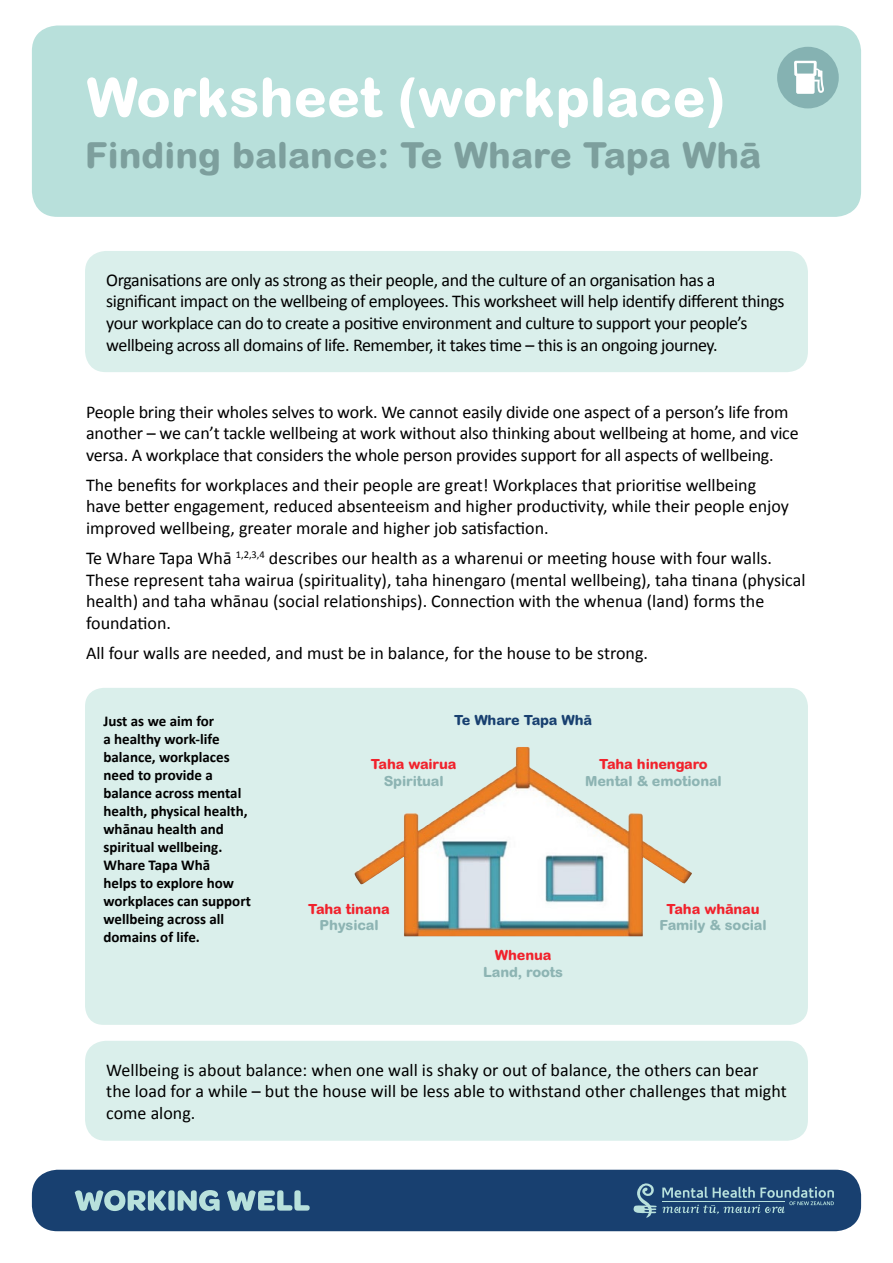
<style>
.page{position:relative;width:893px;height:1263px;background:#fff}
.page>*{position:absolute;margin:0;border:0;box-sizing:border-box;transform-origin:0 0}
.t1{font:800 54px "Arial Rounded MT Pro";color:#fff}
.t2{font:800 36px "Arial Rounded MT Pro";color:#7d9f9d}
.t3{font:18px/21.6px "Calibri";letter-spacing:-.01em;color:#000}
.t4{font:700 15px/18px "Calibri";color:#000}
.t5{font:800 13.95px "Arial Rounded MT Pro";letter-spacing:-.01em;color:#8db4b3}
.t6{font:800 13.95px "Arial Rounded MT Pro";letter-spacing:-.01em;color:#f1222c}
.t7{font:800 13.95px "Arial Rounded MT Pro";letter-spacing:-.015em;color:#184070}
</style>
<div class="page">
<div style="left:85px;top:251px;width:723px;height:121px;background:#daefeb;border-radius:21px"></div>
<div style="left:32px;top:26px;width:829px;height:191px;background:#b8e0db;border-radius:26px"></div>
<div style="left:32px;top:1170px;width:829px;height:61px;background:#184070;border-radius:26px"></div>
<svg style="left:75px;top:1190px;width:91px;height:21px"></svg>
<div style="left:168px;top:1190px;width:7px;height:21px;background:#b8e1dc;border-radius:3px"></div>
<svg style="left:178px;top:1190px;width:42px;height:21px"></svg>
<svg style="left:227px;top:1190px;width:83px;height:21px"></svg>
<svg style="left:633px;top:1183px;width:201px;height:34px"></svg>
<div style="left:777px;top:47px;width:62px;height:61px;background:#85b2b2;border-radius:50%"></div>
<svg style="left:794px;top:61px;width:30px;height:33px"></svg>
<div style="left:85px;top:1041px;width:723px;height:100px;background:#daefeb;border-radius:21px"></div>
<div style="left:85px;top:688px;width:723px;height:337px;background:#daefeb;border-radius:19px"></div>
<img style="left:354px;top:747px;width:338px;height:189px">
<h1 class="t1" style="left:86px;top:65px;width:641px">Worksheet (workplace)</h1>
<h2 class="t2" style="left:85px;top:133px;width:678px">Finding balance: Te Whare Tapa Whā</h2>
<p class="t3" style="left:106px;top:268px;width:680px">Organisations are only as strong as their people, and the culture of an organisation has a significant impact on the wellbeing of employees. This worksheet will help identify different things your workplace can do to create a positive environment and culture to support your people’s wellbeing across all domains of life. Remember, it takes time – this is an ongoing journey.</p>
<p class="t3" style="left:86px;top:400px;width:714px">People bring their wholes selves to work. We cannot easily divide one aspect of a person’s life from another – we can’t tackle wellbeing at work without also thinking about wellbeing at home, and vice versa. A workplace that considers the whole person provides support for all aspects of wellbeing.</p>
<p class="t3" style="left:86px;top:473px;width:704px">The benefits for workplaces and their people are great! Workplaces that prioritise wellbeing have better engagement, reduced absenteeism and higher productivity, while their people enjoy improved wellbeing, greater morale and higher job satisfaction.</p>
<p class="t3" style="left:86px;top:546px;width:721px">Te Whare Tapa Whā <sup>1,2,3,4</sup> describes our health as a wharenui or meeting house with four walls.<br>These represent taha wairua (spirituality), taha hinengaro (mental wellbeing), taha tinana (physical health) and taha whānau (social relationships). Connection with the whenua (land) forms the foundation.</p>
<p class="t3" style="left:86px;top:641px;width:563px">All four walls are needed, and must be in balance, for the house to be strong.</p>
<p class="t4" style="left:103px;top:711px;width:149px">Just as we aim for<br>a healthy work-life balance, workplaces need to provide a balance across mental health, physical health, whānau health and spiritual wellbeing.<br>Whare Tapa Whā<br>helps to explore how workplaces can support wellbeing across all domains of life.</p>
<p class="t7" style="left:454px;top:711px;width:140px">Te Whare Tapa Whā</p>
<p class="t6" style="left:371px;top:755px;width:87px">Taha wairua</p>
<p class="t5" style="left:384px;top:772px;width:61px">Spiritual</p>
<p class="t6" style="left:599px;top:755px;width:110px">Taha hinengaro</p>
<p class="t5" style="left:585px;top:772px;width:138px">Mental &amp; emotional</p>
<p class="t6" style="left:308px;top:900px;width:83px">Taha tinana</p>
<p class="t5" style="left:319px;top:917px;width:61px">Physical</p>
<p class="t6" style="left:495px;top:947px;width:58px">Whenua</p>
<p class="t5" style="left:483px;top:964px;width:81px">Land, roots</p>
<p class="t6" style="left:667px;top:900px;width:95px">Taha whānau</p>
<p class="t5" style="left:660px;top:917px;width:108px">Family &amp; social</p>
<p class="t3" style="left:106px;top:1058px;width:682px">Wellbeing is about balance: when one wall is shaky or out of balance, the others can bear the load for a while – but the house will be less able to withstand other challenges that might come along.</p>
</div>
